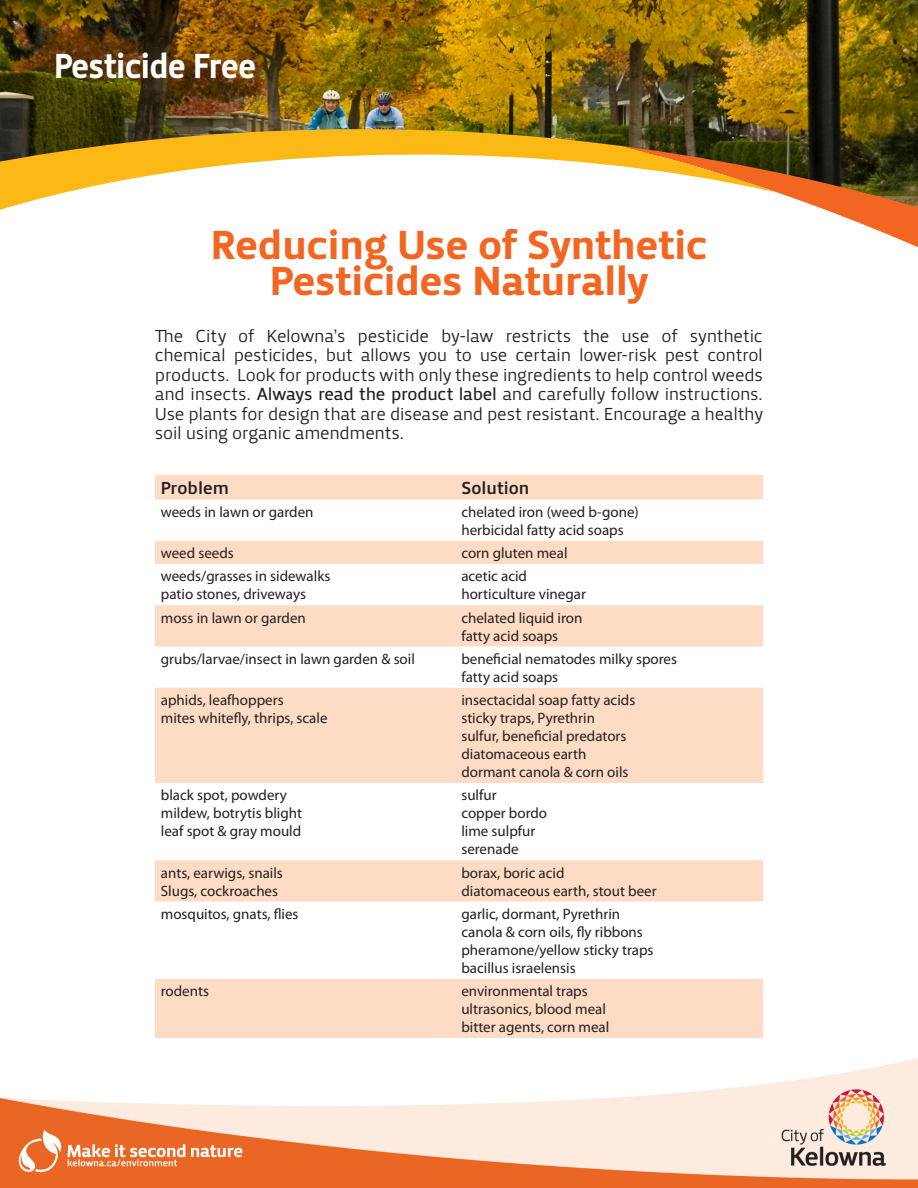
<style>
.page{position:relative;width:918px;height:1188px;background:#fff}
.page>*{position:absolute;margin:0;border:0;box-sizing:border-box;transform-origin:0 0}
.Headline_-_Blue{font:42px/36px "Priva Four Pro";color:#f36621;text-align:center}
.t1{font:36px "Priva Four Pro";letter-spacing:-.01em;color:#fff;scale:.91 1}
.t2{font:18px/19.5px "Priva One Pro";letter-spacing:-.02em;color:#231f20;text-align:justify}
.t3{font:18px "Priva Three Pro";color:#231f20}
.t4{font:15px/18px "Myriad Pro";color:#231f20}
.s1{font-family:"Priva Two Pro"}
</style>
<div class="page">
<img style="left:0;top:0;width:918px;height:147px">
<svg style="left:779px;top:147px;width:139px;height:101px"></svg>
<img style="left:0;top:108px;width:779px;height:102px">
<img style="left:0;top:1058px;width:917px;height:130px">
<svg style="left:155px;top:475px;width:608px;height:563px"></svg>
<p class="t1" style="left:54px;top:43px;width:224px">Pesticide Free</p>
<p class="Headline_-_Blue" style="left:211px;top:227px;width:498px">Reducing Use of Synthetic<br>Pesticides Naturally</p>
<p class="t2" style="left:155px;top:326px;width:610px">The City of Kelowna’s pesticide by-law restricts the use of synthetic chemical pesticides, but allows you to use certain lower-risk pest control products. Look for products with only these ingredients to help control weeds and insects. <span class="s1">Always read the product label</span> and carefully follow instructions.<br>Use plants for design that are disease and pest resistant. Encourage a healthy soil using organic amendments.</p>
<p class="t3" style="left:161px;top:476px;width:70px">Problem</p>
<p class="t3" style="left:461px;top:476px;width:70px">Solution</p>
<p class="t4" style="left:161px;top:503px;width:154px">weeds in lawn or garden</p>
<p class="t4" style="left:461px;top:503px;width:179px">chelated iron (weed b-gone)</p>
<p class="t4" style="left:461px;top:521px;width:164px">herbicidal fatty acid soaps</p>
<p class="t4" style="left:161px;top:544px;width:74px">weed seeds</p>
<p class="t4" style="left:461px;top:544px;width:108px">corn gluten meal</p>
<p class="t4" style="left:161px;top:567px;width:171px">weeds/grasses in sidewalks patio stones, driveways</p>
<p class="t4" style="left:461px;top:567px;width:67px">acetic acid</p>
<p class="t4" style="left:461px;top:585px;width:126px">horticulture vinegar</p>
<p class="t4" style="left:161px;top:608px;width:147px">moss in lawn or garden</p>
<p class="t4" style="left:461px;top:608px;width:123px">chelated liquid iron</p>
<p class="t4" style="left:461px;top:626px;width:98px">fatty acid soaps</p>
<p class="t4" style="left:161px;top:650px;width:256px">grubs/larvae/insect in lawn garden &amp; soil</p>
<p class="t4" style="left:461px;top:650px;width:217px">beneficial nematodes milky spores</p>
<p class="t4" style="left:461px;top:668px;width:98px">fatty acid soaps</p>
<p class="t4" style="left:161px;top:691px;width:168px">aphids, leafhoppers<br>mites whitefly, thrips, scale</p>
<p class="t4" style="left:461px;top:691px;width:175px">insectacidal soap fatty acids</p>
<p class="t4" style="left:461px;top:709px;width:135px">sticky traps, Pyrethrin</p>
<p class="t4" style="left:461px;top:727px;width:167px">sulfur, beneficial predators</p>
<p class="t4" style="left:461px;top:745px;width:127px">diatomaceous earth</p>
<p class="t4" style="left:461px;top:763px;width:169px">dormant canola &amp; corn oils</p>
<p class="t4" style="left:161px;top:786px;width:128px">black spot, powdery</p>
<p class="t4" style="left:161px;top:804px;width:143px">mildew, botrytis blight leaf spot &amp; gray mould</p>
<p class="t4" style="left:161px;top:863px;width:124px">ants, earwigs, snails</p>
<p class="t4" style="left:161px;top:881px;width:119px">Slugs, cockroaches</p>
<p class="t4" style="left:461px;top:786px;width:87px">sulfur<br>copper bordo</p>
<p class="t4" style="left:461px;top:822px;width:76px">lime sulpfur</p>
<p class="t4" style="left:461px;top:840px;width:59px">serenade</p>
<p class="t4" style="left:461px;top:863px;width:197px">borax, boric acid diatomaceous earth, stout beer</p>
<p class="t4" style="left:161px;top:905px;width:139px">mosquitos, gnats, flies</p>
<p class="t4" style="left:461px;top:905px;width:194px">garlic, dormant, Pyrethrin canola &amp; corn oils, fly ribbons pheramone/yellow sticky traps bacillus israelensis</p>
<p class="t4" style="left:161px;top:982px;width:50px">rodents</p>
<p class="t4" style="left:461px;top:982px;width:150px">environmental traps ultrasonics, blood meal bitter agents, corn meal</p>
</div>
